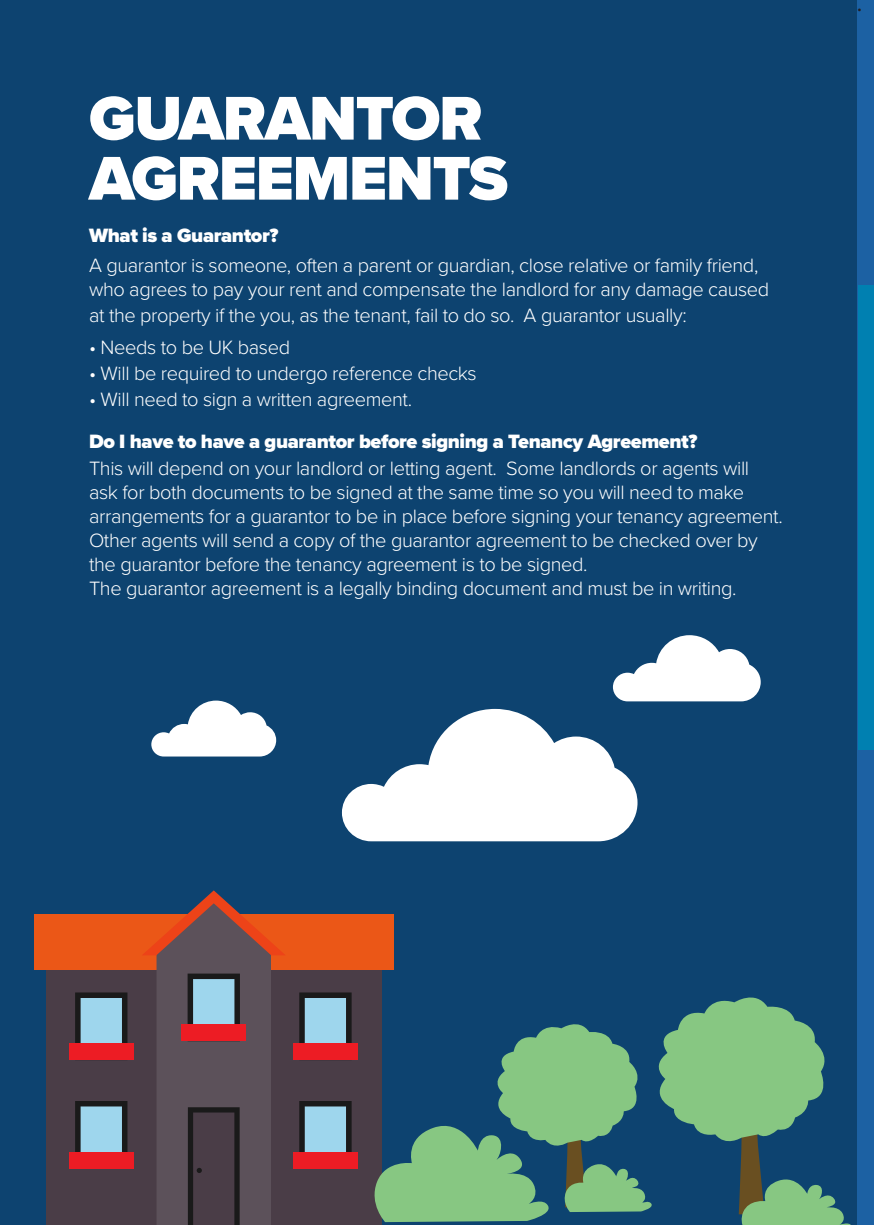
<style>
.page{position:relative;width:874px;height:1225px;background:#fff}
.page>*{position:absolute;margin:0;border:0;box-sizing:border-box;transform-origin:0 0}
.t1{font:900 64px "Proxima Nova";letter-spacing:-.02em;color:#fff}
.t2{font:24px "Minion Pro";color:#231f20}
.t3{font:300 20px/24px "Proxima Nova";letter-spacing:-.02em;color:#fff}
.t4{font:900 20px "Proxima Nova";letter-spacing:-.02em;color:#fff}
</style>
<div class="page">
<div style="left:0;top:0;width:856px;height:1225px;background:#0d4370"></div>
<div style="left:856px;top:0;width:17px;height:1225px;background:#1c61a3"></div>
<div style="left:857px;top:285px;width:16px;height:464px;background:#0080b1"></div>
<svg style="left:342px;top:709px;width:295px;height:132px"></svg>
<svg style="left:151px;top:700px;width:125px;height:56px"></svg>
<svg style="left:612px;top:635px;width:148px;height:66px"></svg>
<div style="left:46px;top:970px;width:335px;height:255px;background:#4a3d47"></div>
<div style="left:34px;top:914px;width:359px;height:56px;background:#eb5717"></div>
<svg style="left:75px;top:992px;width:52px;height:51px;background:#779eae"></svg>
<div style="left:69px;top:1043px;width:64px;height:17px;background:#ed1c24"></div>
<svg style="left:75px;top:1101px;width:52px;height:51px;background:#779faf"></svg>
<div style="left:69px;top:1152px;width:64px;height:16px;background:#ed1c24"></div>
<svg style="left:299px;top:992px;width:52px;height:51px;background:#779eae"></svg>
<div style="left:293px;top:1043px;width:64px;height:17px;background:#ed1c24"></div>
<svg style="left:299px;top:1101px;width:52px;height:51px;background:#779faf"></svg>
<div style="left:293px;top:1152px;width:64px;height:16px;background:#ed1c24"></div>
<svg style="left:143px;top:890px;width:142px;height:335px"></svg>
<svg style="left:374px;top:989px;width:477px;height:236px"></svg>
<p class="t1" style="left:89px;top:71px;width:395px">GUARANTOR</p>
<p class="t1" style="left:89px;top:131px;width:420px">AGREEMENTS</p>
<p class="t4" style="left:89px;top:221px;width:191px">What is a Guarantor?</p>
<p class="t3" style="left:89px;top:253px;width:681px">A guarantor is someone, often a parent or guardian, close relative or family friend, who agrees to pay your rent and compensate the landlord for any damage caused</p>
<p class="t3" style="left:89px;top:303px;width:598px">at the property if the you, as the tenant, fail to do so. A guarantor usually:</p>
<p class="t3" style="left:89px;top:335px;width:202px">• Needs to be UK based</p>
<p class="t3" style="left:89px;top:361px;width:389px">• Will be required to undergo reference checks</p>
<p class="t3" style="left:89px;top:387px;width:324px">• Will need to sign a written agreement.</p>
<p class="t4" style="left:89px;top:427px;width:609px">Do I have to have a guarantor before signing a Tenancy Agreement?</p>
<p class="t3" style="left:89px;top:455px;width:694px">This will depend on your landlord or letting agent. Some landlords or agents will ask for both documents to be signed at the same time so you will need to make arrangements for a guarantor to be in place before signing your tenancy agreement.<br>Other agents will send a copy of the guarantor agreement to be checked over by the guarantor before the tenancy agreement is to be signed.</p>
<p class="t3" style="left:89px;top:575px;width:648px">The guarantor agreement is a legally binding document and must be in writing.</p>
<p class="t2" style="left:856px;top:-13px;width:7px">.</p>
</div>
